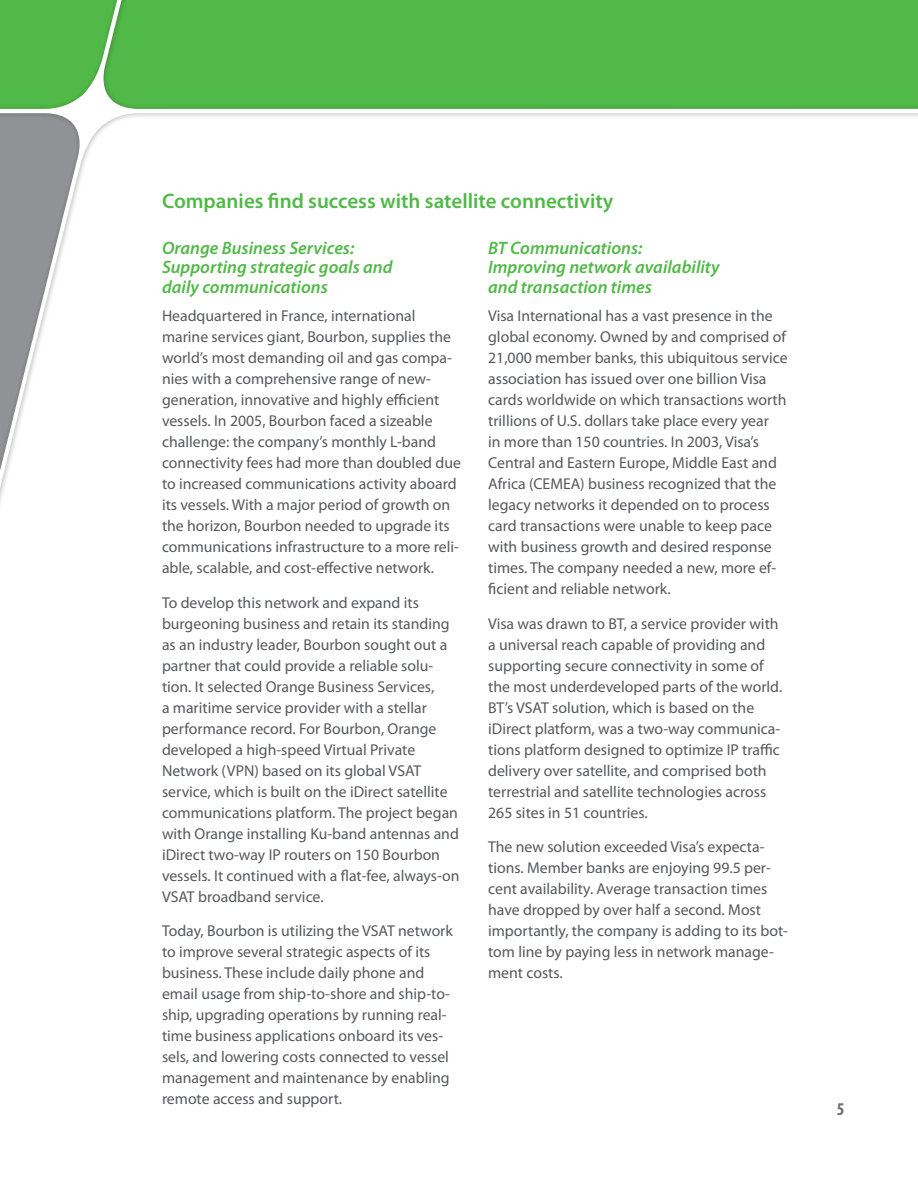
<style>
.page{position:relative;width:918px;height:1188px;background:#fff}
.page>*{position:absolute;margin:0;border:0;box-sizing:border-box;transform-origin:0 0}
.t1{font:600 21px "Myriad Pro";color:#51b948}
.t2{font:italic 600 18px/19.5px "Myriad Pro";color:#51b948}
.t3{font:700 condensed 18px "Myriad Pro";color:#6c6d70}
.t4{font:15.75px/21px "Myriad Pro";color:#57585a}
</style>
<div class="page">
<svg style="left:0;top:0;width:918px;height:502px"></svg>
<p class="t1" style="left:162px;top:188px;width:453px">Companies find success with satellite connectivity</p>
<p class="t2" style="left:162px;top:238px;width:232px">Orange Business Services:<br>Supporting strategic goals and daily communications</p>
<p class="t4" style="left:162px;top:305px;width:300px">Headquartered in France, international marine services giant, Bourbon, supplies the world’s most demanding oil and gas compa&shy;nies with a comprehensive range of new&shy;generation, innovative and highly efficient vessels. In 2005, Bourbon faced a sizeable challenge: the company’s monthly L-band connectivity fees had more than doubled due to increased communications activity aboard its vessels. With a major period of growth on the horizon, Bourbon needed to upgrade its communications infrastructure to a more reli&shy;able, scalable, and cost-effective network.</p>
<p class="t4" style="left:162px;top:592px;width:299px">To develop this network and expand its burgeoning business and retain its standing as an industry leader, Bourbon sought out a partner that could provide a reliable solu&shy;tion. It selected Orange Business Services,<br>a maritime service provider with a stellar performance record. For Bourbon, Orange developed a high-speed Virtual Private Network (VPN) based on its global VSAT service, which is built on the iDirect satellite communications platform. The project began with Orange installing Ku-band antennas and iDirect two-way IP routers on 150 Bourbon vessels. It continued with a flat-fee, always-on VSAT broadband service.</p>
<p class="t4" style="left:162px;top:920px;width:292px">Today, Bourbon is utilizing the VSAT network to improve several strategic aspects of its business. These include daily phone and email usage from ship-to-shore and ship-to&shy;ship, upgrading operations by running real&shy;time business applications onboard its ves&shy;sels, and lowering costs connected to vessel management and maintenance by enabling remote access and support.</p>
<p class="t2" style="left:488px;top:238px;width:233px">BT Communications:<br>Improving network availability and transaction times</p>
<p class="t4" style="left:488px;top:305px;width:301px">Visa International has a vast presence in the global economy. Owned by and comprised of 21,000 member banks, this ubiquitous service association has issued over one billion Visa cards worldwide on which transactions worth trillions of U.S. dollars take place every year<br>in more than 150 countries. In 2003, Visa’s Central and Eastern Europe, Middle East and Africa (CEMEA) business recognized that the legacy networks it depended on to process card transactions were unable to keep pace with business growth and desired response times. The company needed a new, more ef&shy;ficient and reliable network.</p>
<p class="t4" style="left:488px;top:613px;width:296px">Visa was drawn to BT, a service provider with a universal reach capable of providing and supporting secure connectivity in some of the most underdeveloped parts of the world.<br>BT’s VSAT solution, which is based on the iDirect platform, was a two-way communica&shy;tions platform designed to optimize IP traffic delivery over satellite, and comprised both terrestrial and satellite technologies across 265 sites in 51 countries.</p>
<p class="t4" style="left:488px;top:836px;width:301px">The new solution exceeded Visa’s expecta&shy;tions. Member banks are enjoying 99.5 per&shy;cent availability. Average transaction times have dropped by over half a second. Most importantly, the company is adding to its bot&shy;tom line by paying less in network manage&shy;ment costs.</p>
<p class="t3" style="left:837px;top:1098px;width:9px">5</p>
</div>
